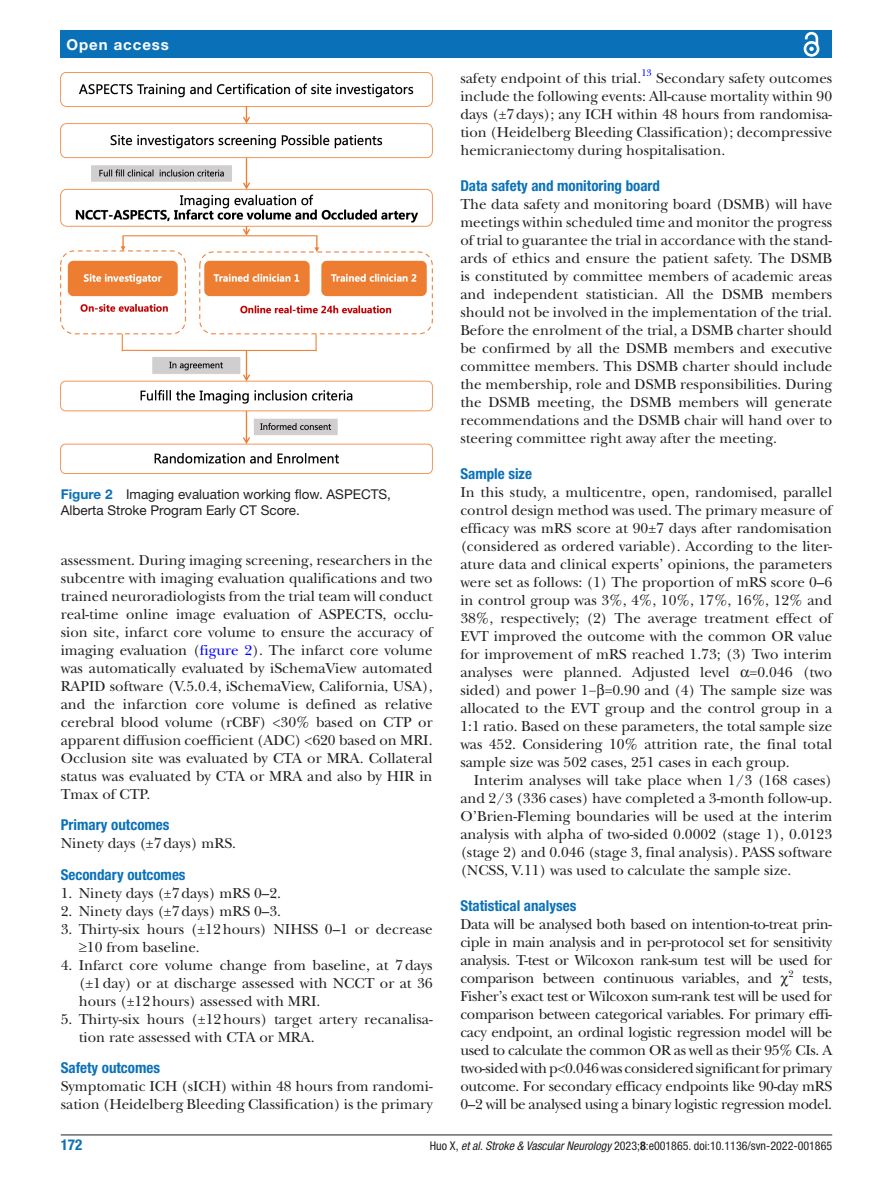
<style>
.page{position:relative;width:893px;height:1191px;background:#fff}
.page>*{position:absolute;margin:0;border:0;box-sizing:border-box;transform-origin:0 0}
.t1{font:15px/18px "New Baskerville";color:#231f20;text-align:justify}
.t2{font:700 condensed 15px "Helvetica Neue LT Std";color:#0a71b9}
.t3{font:700 15px "Helvetica Neue LT Std";letter-spacing:.065em;color:#fff}
.t4{font:13.5px/16.2px "Helvetica Neue LT Std";color:#231f20}
.t5{font:condensed 12px "Helvetica Neue LT Std";color:#231f20}
.t6{font:9.9px "New Baskerville";color:#00f}
.t7{font:9.9px "New Baskerville";color:#231f20}
.s1{font-weight:700;color:#0a71b9}
.s2{color:#00f}
.s3{font-style:italic}
.s4{font-weight:700}
</style>
<div class="page">
<hr style="left:61px;top:1134px;width:771px;height:1px;background:#231f20">
<div style="left:61px;top:31px;width:771px;height:27px;background:#0a71b9"></div>
<svg style="left:803px;top:31px;width:17px;height:26px"></svg>
<img style="left:61px;top:73px;width:372px;height:400px">
<p class="t3" style="left:66px;top:35px;width:104px">Open access</p>
<p class="t4" style="left:61px;top:485px;width:332px"><span class="s1">Figure 2</span> Imaging evaluation working flow. ASPECTS,<br>Alberta Stroke Program Early CT Score.</p>
<p class="t1" style="left:61px;top:551px;width:373px">assessment. During imaging screening, researchers in the subcentre with imaging evaluation qualifications and two trained neuroradiologists from the trial team will conduct real-time online image evaluation of ASPECTS, occlu&shy;sion site, infarct core volume to ensure the accuracy of imaging evaluation (<span class="s2">figure 2</span>). The infarct core volume was automatically evaluated by iSchemaView automated RAPID software (V.5.0.4, iSchemaView, California, USA), and the infarction core volume is defined as relative cerebral blood volume (rCBF) &lt;30% based on CTP or apparent diffusion coefficient (ADC) &lt;620 based on MRI.<br>Occlusion site was evaluated by CTA or MRA. Collateral status was evaluated by CTA or MRA and also by HIR in Tmax of CTP.</p>
<p class="t2" style="left:61px;top:816px;width:110px">Primary outcomes</p>
<p class="t1" style="left:61px;top:834px;width:177px">Ninety days (±7days) mRS.</p>
<p class="t2" style="left:61px;top:865px;width:126px">Secondary outcomes</p>
<p class="t1" style="left:61px;top:884px;width:222px">1. Ninety days (±7days) mRS 0–2.</p>
<p class="t1" style="left:61px;top:902px;width:222px">2. Ninety days (±7days) mRS 0–3.</p>
<p class="t1" style="left:79px;top:920px;width:355px;text-indent:-18px">3. Thirty-six hours (±12hours) NIHSS 0–1 or decrease ≥10 from baseline.</p>
<p class="t1" style="left:79px;top:956px;width:355px;text-indent:-18px">4. Infarct core volume change from baseline, at 7days (±1day) or at discharge assessed with NCCT or at 36 hours (±12hours) assessed with MRI.</p>
<p class="t1" style="left:79px;top:1010px;width:355px;text-indent:-18px">5. Thirty-six hours (±12hours) target artery recanalisa&shy;tion rate assessed with CTA or MRA.</p>
<p class="t2" style="left:61px;top:1059px;width:101px">Safety outcomes</p>
<p class="t1" style="left:61px;top:1077px;width:373px">Symptomatic ICH (sICH) within 48 hours from randomi&shy;sation (Heidelberg Bleeding Classification) is the primary</p>
<p class="t1" style="left:460px;top:69px;width:183px">safety endpoint of this trial.</p>
<p class="t6" style="left:641px;top:67px;width:12px">13</p>
<p class="t1" style="left:460px;top:69px;width:373px;text-indent:196px">Secondary safety outcomes include the following events: All-cause mortality within 90 days (±7days); any ICH within 48 hours from randomisa&shy;tion (Heidelberg Bleeding Classification); decompressive hemicraniectomy during hospitalisation.</p>
<p class="t2" style="left:460px;top:177px;width:201px">Data safety and monitoring board</p>
<p class="t1" style="left:460px;top:195px;width:373px">The data safety and monitoring board (DSMB) will have meetings within scheduled time and monitor the progress of trial to guarantee the trial in accordance with the stand&shy;ards of ethics and ensure the patient safety. The DSMB is constituted by committee members of academic areas and independent statistician. All the DSMB members should not be involved in the implementation of the trial.<br>Before the enrolment of the trial, a DSMB charter should be confirmed by all the DSMB members and executive committee members. This DSMB charter should include the membership, role and DSMB responsibilities. During the DSMB meeting, the DSMB members will generate recommendations and the DSMB chair will hand over to steering committee right away after the meeting.</p>
<p class="t2" style="left:460px;top:465px;width:73px">Sample size</p>
<p class="t1" style="left:460px;top:483px;width:373px">In this study, a multicentre, open, randomised, parallel control design method was used. The primary measure of efficacy was mRS score at 90±7 days after randomisation (considered as ordered variable). According to the liter&shy;ature data and clinical experts’ opinions, the parameters were set as follows: (1) The proportion of mRS score 0–6 in control group was 3%, 4%, 10%, 17%, 16%, 12% and 38%, respectively; (2) The average treatment effect of EVT improved the outcome with the common OR value for improvement of mRS reached 1.73; (3) Two interim analyses were planned. Adjusted level</p>
<p class="t1" style="left:460px;top:663px;width:373px;text-indent:289px">=0.046 (two sided) and power 1− =0.90 and (4) The sample size was allocated to the EVT group and the control group in a 1:1 ratio. Based on these parameters, the total sample size was 452. Considering 10% attrition rate, the final total sample size was 502 cases, 251 cases in each group.</p>
<p class="t1" style="left:460px;top:771px;width:373px;text-indent:13px">Interim analyses will take place when 1/3 (168 cases) and 2/3 (336 cases) have completed a 3-month follow-up.<br>O’Brien-Fleming boundaries will be used at the interim analysis with alpha of two-sided 0.0002 (stage 1), 0.0123 (stage 2) and 0.046 (stage 3, final analysis). PASS software (NCSS, V.11) was used to calculate the sample size.</p>
<p class="t2" style="left:460px;top:897px;width:117px">Statistical analyses</p>
<p class="t1" style="left:460px;top:915px;width:373px">Data will be analysed both based on intention-to-treat prin&shy;ciple in main analysis and in per-protocol set for sensitivity analysis. T-test or Wilcoxon rank-sum test will be used for comparison between continuous variables, and</p>
<p class="t7" style="left:788px;top:967px;width:7px">2</p>
<p class="t1" style="left:460px;top:969px;width:373px;text-indent:342px">tests, Fisher’s exact test or Wilcoxon sum-rank test will be used for comparison between categorical variables. For primary effi&shy;cacy endpoint, an ordinal logistic regression model will be used to calculate the common OR as well as their 95% CIs. A two-sided with p&lt;0.046 was considered significant for primary outcome. For secondary efficacy endpoints like 90-day mRS 0–2 will be analysed using a binary logistic regression model.</p>
<p class="t2" style="left:61px;top:1135px;width:23px">172</p>
<p class="t5" style="left:430px;top:1138px;width:404px">Huo X, <span class="s3">et al</span>. <span class="s3">Stroke &amp; Vascular Neurology</span> 2023;<span class="s4">8</span>:e001865. doi:10.1136/svn-2022-001865</p>
</div>
